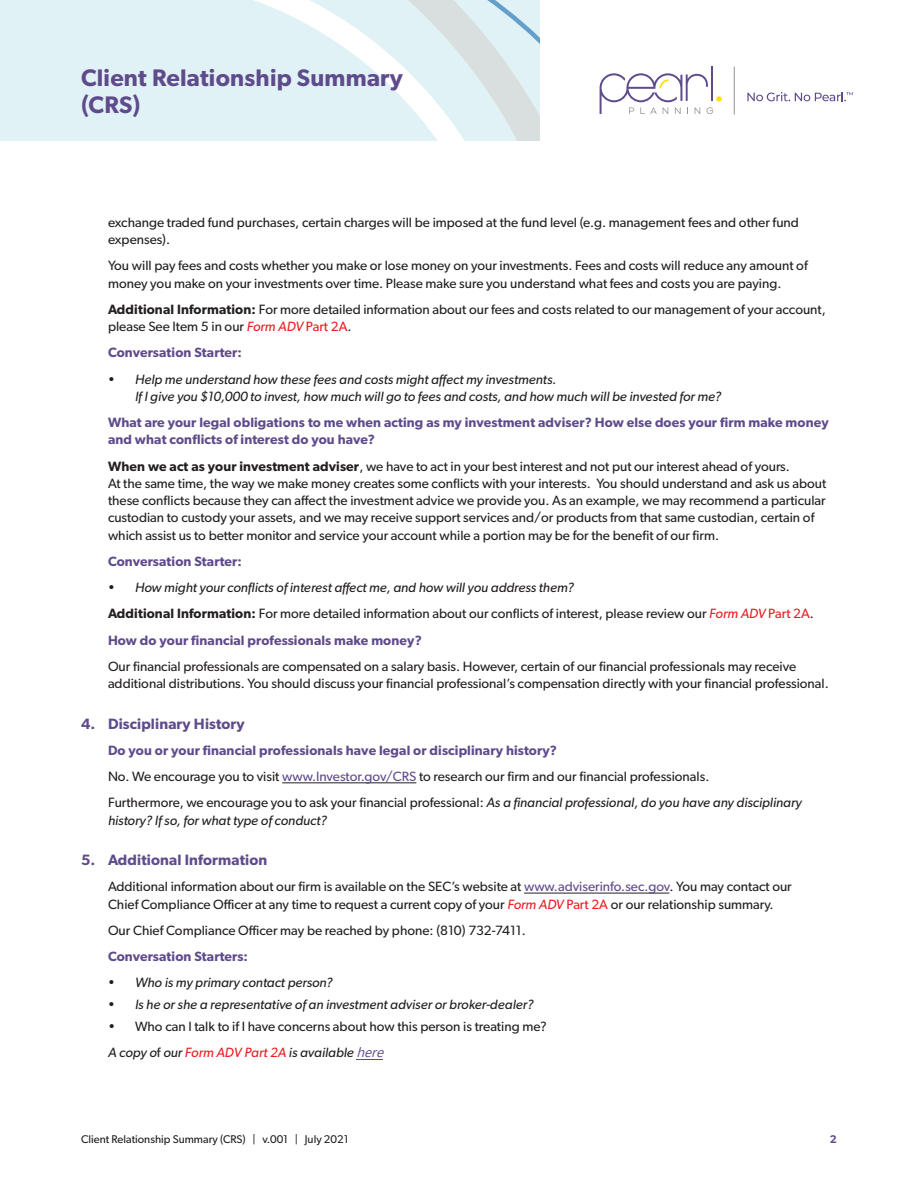
<style>
.page{position:relative;width:918px;height:1188px;background:#fff}
.page>*{position:absolute;margin:0;border:0;box-sizing:border-box;transform-origin:0 0}
.t1{font:600 24px/27px "Gibson";letter-spacing:.01em;color:#5f4b8c}
.t2{font:600 15px "Gibson";letter-spacing:.01em;color:#5f4b8c}
.Text_indent{font:13.5px/17.2px "Gibson";color:#231f20}
.Text_indent-2{font:italic 13.5px/17.2px "Gibson";color:#231f20}
.Text_indent-3{font:600 13.5px/17.2px "Gibson";letter-spacing:.01em;color:#5f4b8c}
.t3{font:11.25px "Gibson";color:#231f20}
.t4{font:600 11.25px "Gibson";color:#5f4b8c}
.s1{font-weight:600}
.s2{font-style:italic;color:#ee1d23}
.s3{color:#ee1d23}
.s4{color:#5f4b8c}
.s5{font-style:normal}
.s6{font-family:"Gadugi";color:#5f4b8b}
</style>
<div class="page">
<svg style="left:0;top:0;width:540px;height:140px;background:#e1f1f4"></svg>
<hr style="left:711px;top:66px;width:2px;height:35px;background:#5f4b8c">
<svg style="left:600px;top:73px;width:122px;height:41px"></svg>
<svg style="left:747px;top:92px;width:106px;height:9px"></svg>
<hr style="left:734px;top:67px;width:1px;height:48px;background:#969290">
<hr style="left:282px;top:783px;width:134px;height:1px;background:#231f20">
<hr style="left:524px;top:893px;width:145px;height:1px;background:#231f20">
<svg style="left:357px;top:1059px;width:26px;height:1px"></svg>
<h1 class="t1" style="left:81px;top:64px;width:323px">Client Relationship Summary (CRS)</h1>
<p class="Text_indent" style="left:108px;top:213px;width:692px">exchange traded fund purchases, certain charges will be imposed at the fund level (e.g. management fees and other fund expenses).</p>
<p class="Text_indent" style="left:108px;top:257px;width:701px">You will pay fees and costs whether you make or lose money on your investments. Fees and costs will reduce any amount of money you make on your investments over time. Please make sure you understand what fees and costs you are paying.</p>
<p class="Text_indent" style="left:108px;top:300px;width:719px"><span class="s1">Additional Information:</span> For more detailed information about our fees and costs related to our management of your account, please See Item 5 in our <span class="s2">Form ADV</span> <span class="s3">Part 2A</span>.</p>
<p class="Text_indent-3" style="left:108px;top:344px;width:136px">Conversation Starter:</p>
<p class="Text_indent-2" style="left:135px;top:370px;width:588px;text-indent:-27px">• Help me understand how these fees and costs might affect my investments.<br>If I give you $10,000 to invest, how much will go to fees and costs, and how much will be invested for me?</p>
<p class="Text_indent-3" style="left:108px;top:413px;width:722px">What are your legal obligations to me when acting as my investment adviser? How else does your firm make money and what conflicts of interest do you have?</p>
<p class="Text_indent" style="left:108px;top:457px;width:720px"><span class="s1">When we act as your investment adviser</span>, we have to act in your best interest and not put our interest ahead of yours.<br>At the same time, the way we make money creates some conflicts with your interests. You should understand and ask us about these conflicts because they can affect the investment advice we provide you. As an example, we may recommend a particular custodian to custody your assets, and we may receive support services and/or products from that same custodian, certain of which assist us to better monitor and service your account while a portion may be for the benefit of our firm.</p>
<p class="Text_indent-3" style="left:108px;top:552px;width:136px">Conversation Starter:</p>
<p class="Text_indent-2" style="left:108px;top:579px;width:467px">• How might your conflicts of interest affect me, and how will you address them?</p>
<p class="Text_indent" style="left:108px;top:605px;width:708px"><span class="s1">Additional Information:</span> For more detailed information about our conflicts of interest, please review our <span class="s2">Form ADV</span> <span class="s3">Part 2A</span>.</p>
<p class="Text_indent-3" style="left:108px;top:631px;width:315px">How do your financial professionals make money?</p>
<p class="Text_indent" style="left:108px;top:657px;width:722px">Our financial professionals are compensated on a salary basis. However, certain of our financial professionals may receive additional distributions. You should discuss your financial professional’s compensation directly with your financial professional.</p>
<p class="t2" style="left:81px;top:714px;width:165px">4. Disciplinary History</p>
<p class="Text_indent-3" style="left:108px;top:741px;width:451px">Do you or your financial professionals have legal or disciplinary history?</p>
<p class="Text_indent" style="left:108px;top:768px;width:603px">No. We encourage you to visit <span class="s4">www.Investor.gov/CRS</span> to research our firm and our financial professionals.</p>
<p class="Text_indent-2" style="left:108px;top:794px;width:695px"><span class="s5">Furthermore, we encourage you to ask your financial professional:</span> As a financial professional, do you have any disciplinary history? If so, for what type of conduct?</p>
<p class="t2" style="left:81px;top:851px;width:188px">5. Additional Information</p>
<p class="Text_indent" style="left:108px;top:878px;width:685px">Additional information about our firm is available on the SEC’s website at <span class="s4">www.adviserinfo.sec.gov</span>. You may contact our<br>Chief Compliance Officer at any time to request a current copy of your <span class="s2">Form ADV</span> <span class="s3">Part 2A</span> or our relationship summary.</p>
<p class="Text_indent" style="left:108px;top:921px;width:419px">Our Chief Compliance Officer may be reached by phone: (810) 732-7411.</p>
<p class="Text_indent-3" style="left:108px;top:947px;width:142px">Conversation Starters:</p>
<p class="Text_indent-2" style="left:108px;top:974px;width:226px">• Who is my primary contact person?</p>
<p class="Text_indent-2" style="left:108px;top:996px;width:427px">• Is he or she a representative of an investment adviser or broker-dealer?</p>
<p class="Text_indent" style="left:108px;top:1017px;width:440px">• Who can I talk to if I have concerns about how this person is treating me?</p>
<p class="Text_indent-2" style="left:108px;top:1044px;width:281px">A copy o<span class="s5">f</span> our <span class="s3">Form ADV Part 2A</span> is available <span class="s6">here</span></p>
<p class="t3" style="left:81px;top:1132px;width:269px">Client Relationship Summary (CRS) | v.001 | July 2021</p>
<p class="t4" style="left:830px;top:1132px;width:9px">2</p>
</div>
